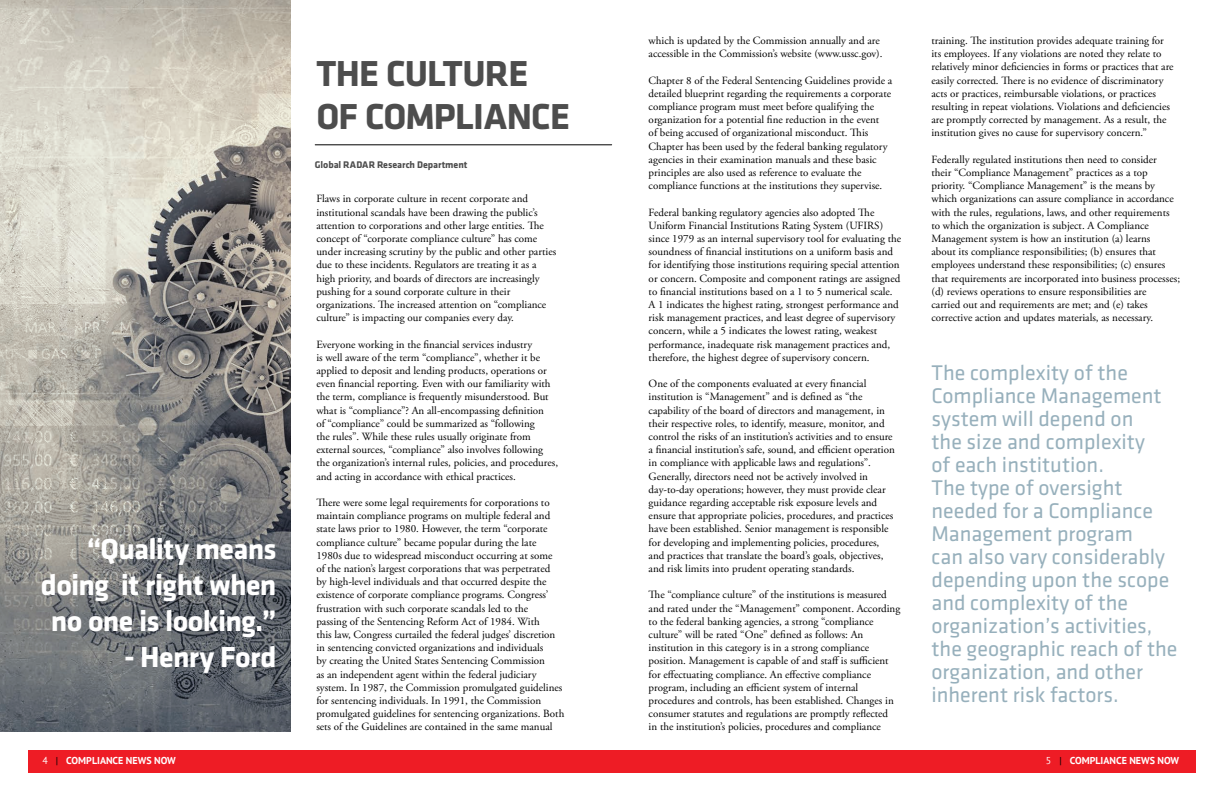
<style>
.page{position:relative;width:1224px;height:792px;background:#fff}
.page>*{position:absolute;margin:0;border:0;box-sizing:border-box;transform-origin:0 0}
.t1{font:700 37.5px "Klavika Basic";letter-spacing:-.025em;color:#4d4d4d}
.t2{font:700 30px "Klavika Basic";letter-spacing:-.02em;color:#fff}
.Call_Out{font:22px/23px "Klavika Basic";color:#97b0bc}
.GR{font:11px/13.2px "Adobe Garamond Pro";color:#000}
.t3{font:700 10px "PT Sans";color:#fff}
.t4{font:700 10px "Klavika Basic";letter-spacing:-.005em;color:#4d4d4d}
.s1{font-weight:400}
.s2{font-weight:400;color:#000}
</style>
<div class="page">
<div style="left:612px;top:750px;width:584px;height:22px;background:#ee1c25"></div>
<div style="left:28px;top:750px;width:584px;height:22px;background:#ee1c25"></div>
<img style="left:0;top:0;width:291px;height:732px">
<hr style="left:315px;top:145px;width:297px;height:1px;background:#000">
<p class="t2" style="left:87px;top:527px;width:191px">“Quality means</p>
<p class="t2" style="left:41px;top:563px;width:237px">doing it right when</p>
<p class="t2" style="left:51px;top:599px;width:227px">no one is looking.”</p>
<p class="t2" style="left:124px;top:635px;width:154px">- Henry Ford</p>
<p class="t1" style="left:316px;top:46px;width:214px">THE CULTURE</p>
<p class="t1" style="left:316px;top:89px;width:255px">OF COMPLIANCE</p>
<p class="t4" style="left:315px;top:158px;width:154px">Global RADAR Research Department</p>
<p class="GR" style="left:316px;top:193px;width:241px">Flaws in corporate culture in recent corporate and institutional scandals have been drawing the public’s attention to corporations and other large entities. The concept of “corporate compliance culture” has come under increasing scrutiny by the public and other parties due to these incidents. Regulators are treating it as a high priority, and boards of directors are increasingly pushing for a sound corporate culture in their organizations. The increased attention on “compliance culture” is impacting our companies every day.</p>
<p class="GR" style="left:316px;top:338px;width:243px">Everyone working in the financial services industry<br>is well aware of the term “compliance”, whether it be applied to deposit and lending products, operations or even financial reporting. Even with our familiarity with the term, compliance is frequently misunderstood. But what is “compliance”? An all-encompassing definition<br>of “compliance” could be summarized as “following<br>the rules”. While these rules usually originate from external sources, “compliance” also involves following the organization’s internal rules, policies, and procedures, and acting in accordance with ethical practices.</p>
<p class="GR" style="left:316px;top:496px;width:249px">There were some legal requirements for corporations to maintain compliance programs on multiple federal and state laws prior to 1980. However, the term “corporate compliance culture” became popular during the late 1980s due to widespread misconduct occurring at some<br>of the nation’s largest corporations that was perpetrated<br>by high-level individuals and that occurred despite the existence of corporate compliance programs. Congress’ frustration with such corporate scandals led to the<br>passing of the Sentencing Reform Act of 1984. With<br>this law, Congress curtailed the federal judges’ discretion in sentencing convicted organizations and individuals<br>by creating the United States Sentencing Commission<br>as an independent agent within the federal judiciary system. In 1987, the Commission promulgated guidelines for sentencing individuals. In 1991, the Commission promulgated guidelines for sentencing organizations. Both sets of the Guidelines are contained in the same manual</p>
<p class="GR" style="left:649px;top:34px;width:235px">which is updated by the Commission annually and are accessible in the Commission’s website (www.ussc.gov).</p>
<p class="GR" style="left:649px;top:74px;width:245px">Chapter 8 of the Federal Sentencing Guidelines provide a detailed blueprint regarding the requirements a corporate compliance program must meet before qualifying the organization for a potential fine reduction in the event<br>of being accused of organizational misconduct. This Chapter has been used by the federal banking regulatory agencies in their examination manuals and these basic principles are also used as reference to evaluate the compliance functions at the institutions they supervise.</p>
<p class="GR" style="left:649px;top:206px;width:254px">Federal banking regulatory agencies also adopted The Uniform Financial Institutions Rating System (UFIRS) since 1979 as an internal supervisory tool for evaluating the soundness of financial institutions on a uniform basis and for identifying those institutions requiring special attention or concern. Composite and component ratings are assigned to financial institutions based on a 1 to 5 numerical scale.<br>A 1 indicates the highest rating, strongest performance and risk management practices, and least degree of supervisory concern, while a 5 indicates the lowest rating, weakest performance, inadequate risk management practices and, therefore, the highest degree of supervisory concern.</p>
<p class="GR" style="left:649px;top:377px;width:248px">One of the components evaluated at every financial institution is “Management” and is defined as “the capability of the board of directors and management, in their respective roles, to identify, measure, monitor, and control the risks of an institution’s activities and to ensure a financial institution’s safe, sound, and efficient operation in compliance with applicable laws and regulations”.<br>Generally, directors need not be actively involved in day-to-day operations; however, they must provide clear guidance regarding acceptable risk exposure levels and ensure that appropriate policies, procedures, and practices have been established. Senior management is responsible for developing and implementing policies, procedures, and practices that translate the board’s goals, objectives, and risk limits into prudent operating standards.</p>
<p class="GR" style="left:649px;top:589px;width:253px">The “compliance culture” of the institutions is measured and rated under the “Management” component. According to the federal banking agencies, a strong “compliance culture” will be rated “One” defined as follows: An institution in this category is in a strong compliance position. Management is capable of and staff is sufficient for effectuating compliance. An effective compliance program, including an efficient system of internal procedures and controls, has been established. Changes in consumer statutes and regulations are promptly reflected<br>in the institution’s policies, procedures and compliance</p>
<p class="GR" style="left:932px;top:34px;width:244px">training. The institution provides adequate training for its employees. If any violations are noted they relate to relatively minor deficiencies in forms or practices that are easily corrected. There is no evidence of discriminatory acts or practices, reimbursable violations, or practices resulting in repeat violations. Violations and deficiencies are promptly corrected by management. As a result, the institution gives no cause for supervisory concern.”</p>
<p class="GR" style="left:932px;top:153px;width:250px">Federally regulated institutions then need to consider<br>their “Compliance Management” practices as a top priority. “Compliance Management” is the means by which organizations can assure compliance in accordance with the rules, regulations, laws, and other requirements to which the organization is subject. A Compliance Management system is how an institution (a) learns<br>about its compliance responsibilities; (b) ensures that employees understand these responsibilities; (c) ensures that requirements are incorporated into business processes; (d) reviews operations to ensure responsibilities are<br>carried out and requirements are met; and (e) takes corrective action and updates materials, as necessary.</p>
<p class="Call_Out" style="left:932px;top:361px;width:248px">The complexity of the<br>Compliance Management system will depend on<br>the size and complexity<br>of each institution.<br>The type of oversight needed for a Compliance<br>Management program<br>can also vary considerably depending upon the scope and complexity of the organization’s activities, the geographic reach of the organization, and other inherent risk factors.</p>
<p class="t3" style="left:42px;top:754px;width:135px"><span class="s1">4</span> <span class="s2">|</span> COMPLIANCE NEWS NOW</p>
<p class="t3" style="left:1046px;top:754px;width:135px"><span class="s1">5</span> <span class="s2">|</span> COMPLIANCE NEWS NOW</p>
</div>
